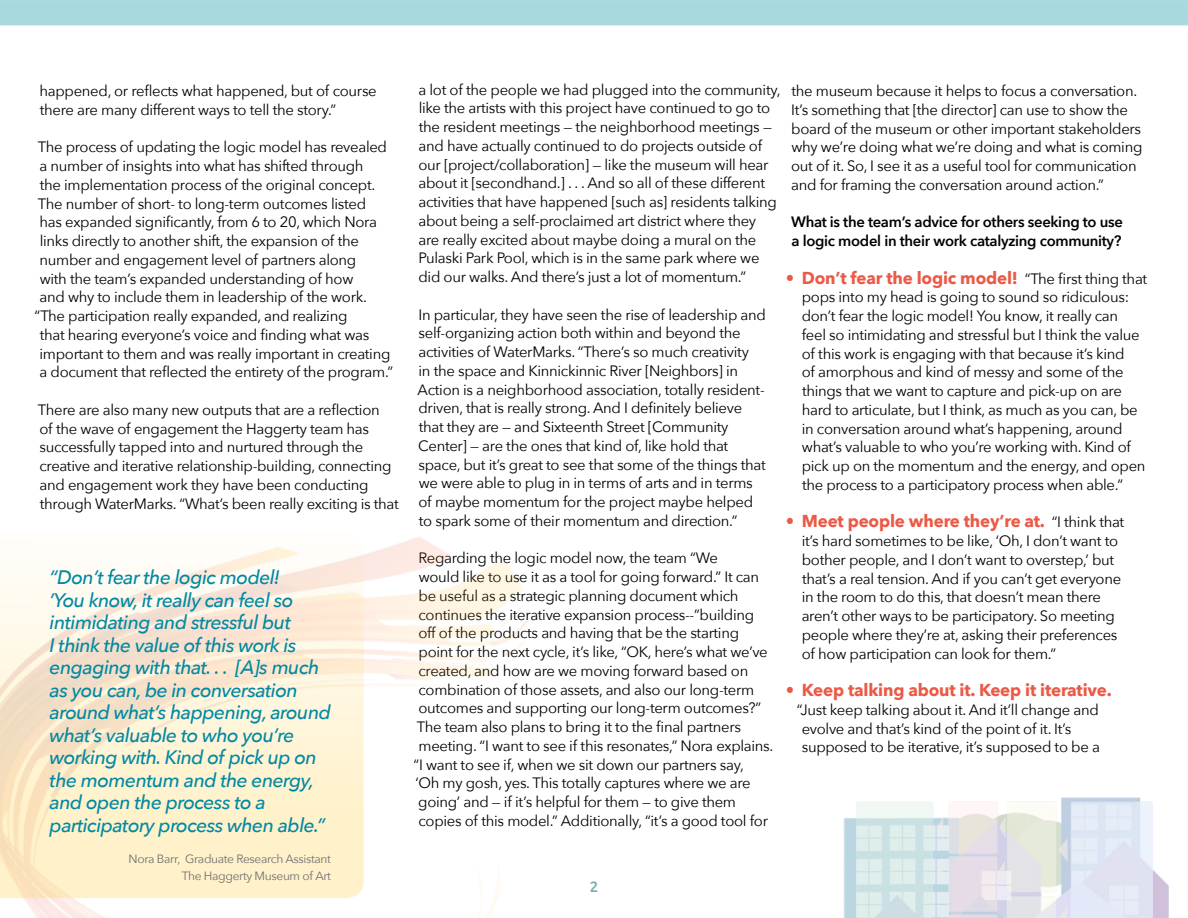
<style>
.page{position:relative;width:1188px;height:918px;background:#fff}
.page>*{position:absolute;margin:0;border:0;box-sizing:border-box;transform-origin:0 0}
.Magazine_Title_Sub{font:italic 500 19.5px/22.5px "Avenir Next";letter-spacing:-.03em;color:#0089a3}
.t1{font:700 17.25px "Avenir Next";letter-spacing:-.01em;color:#eb5a47}
.Body_Text_-_Dark_Ora{font:15px/18.8px "Avenir Next";letter-spacing:-.02em;color:#000}
.Body_Text_-_Dark_Ora-2{font:600 15px/18.8px "Avenir Next";letter-spacing:-.02em;color:#000}
.Magazine_Title{font:500 15px "Ubuntu";color:#79acb1}
.Magazine_Title_Sub-2{font:12px "Avenir Next";letter-spacing:-.03em;color:#70706f}
.s1{font-weight:400;font-size:15px;color:#000}
</style>
<div class="page">
<div style="left:0;top:0;width:1188px;height:25px;background:#a7d9df"></div>
<img style="left:23px;top:537px;width:506px;height:381px">
<svg style="left:0;top:537px;width:364px;height:361px;background:#fceed5"></svg>
<img style="left:844px;top:797px;width:325px;height:121px">
<p class="Body_Text_-_Dark_Ora" style="left:40px;top:81px;width:339px">happened, or reflects what happened, but of course there are many different ways to tell the story.”</p>
<p class="Body_Text_-_Dark_Ora" style="left:38px;top:137px;width:351px">The process of updating the logic model has revealed</p>
<p class="Body_Text_-_Dark_Ora" style="left:39px;top:156px;width:326px">a number of insights into what has shifted through</p>
<p class="Body_Text_-_Dark_Ora" style="left:40px;top:175px;width:337px">the implementation process of the original concept.</p>
<p class="Body_Text_-_Dark_Ora" style="left:38px;top:193px;width:330px">The number of short- to long-term outcomes listed</p>
<p class="Body_Text_-_Dark_Ora" style="left:40px;top:212px;width:339px">has expanded significantly, from 6 to 20, which Nora</p>
<p class="Body_Text_-_Dark_Ora" style="left:40px;top:231px;width:321px">links directly to another shift, the expansion of the</p>
<p class="Body_Text_-_Dark_Ora" style="left:40px;top:250px;width:318px">number and engagement level of partners along</p>
<p class="Body_Text_-_Dark_Ora" style="left:40px;top:268px;width:315px">with the team’s expanded understanding of how</p>
<p class="Body_Text_-_Dark_Ora" style="left:39px;top:287px;width:329px">and why to include them in leadership of the work.</p>
<p class="Body_Text_-_Dark_Ora" style="left:35px;top:306px;width:314px">“The participation really expanded, and realizing</p>
<p class="Body_Text_-_Dark_Ora" style="left:40px;top:325px;width:331px">that hearing everyone’s voice and finding what was</p>
<p class="Body_Text_-_Dark_Ora" style="left:40px;top:343px;width:352px">important to them and was really important in creating</p>
<p class="Body_Text_-_Dark_Ora" style="left:39px;top:362px;width:355px">a document that reflected the entirety of the program.”</p>
<p class="Body_Text_-_Dark_Ora" style="left:38px;top:400px;width:362px">There are also many new outputs that are a reflection<br>of the wave of engagement the Haggerty team has successfully tapped into and nurtured through the creative and iterative relationship-building, connecting and engagement work they have been conducting through WaterMarks. “What’s been really exciting is that</p>
<p class="Magazine_Title_Sub" style="left:50px;top:566px;width:283px">“Don’t fear the logic model!<br>’You know, it really can feel so intimidating and stressful but<br>I think the value of this work is engaging with that. . . [A]s much as you can, be in conversation around what’s happening, around what’s valuable to who you’re working with. Kind of pick up on the momentum and the energy, and open the process to a participatory process when able.”</p>
<p class="Magazine_Title_Sub-2" style="left:129px;top:849px;width:204px">Nora Barr, Graduate Research Assistant</p>
<p class="Magazine_Title_Sub-2" style="left:182px;top:866px;width:151px">The Haggerty Museum of Art</p>
<p class="Body_Text_-_Dark_Ora" style="left:418px;top:79px;width:364px">a lot of the people we had plugged into the community, like the artists with this project have continued to go to the resident meetings — the neighborhood meetings — and have actually continued to do projects outside of our [project/collaboration] — like the museum will hear about it [secondhand.] . . . And so all of these different activities that have happened [such as] residents talking about being a self-proclaimed art district where they are really excited about maybe doing a mural on the Pulaski Park Pool, which is in the same park where we did our walks. And there’s just a lot of momentum.”</p>
<p class="Body_Text_-_Dark_Ora" style="left:418px;top:304px;width:350px">In particular, they have seen the rise of leadership and self-organizing action both within and beyond the activities of WaterMarks. “There’s so much creativity<br>in the space and Kinnickinnic River [Neighbors] in Action is a neighborhood association, totally resident&shy;driven, that is really strong. And I definitely believe that they are — and Sixteenth Street [Community Center] — are the ones that kind of, like hold that space, but it’s great to see that some of the things that we were able to plug in in terms of arts and in terms of maybe momentum for the project maybe helped to spark some of their momentum and direction.”</p>
<p class="Body_Text_-_Dark_Ora" style="left:419px;top:548px;width:301px">Regarding the logic model now, the team “We</p>
<p class="Body_Text_-_Dark_Ora" style="left:419px;top:567px;width:342px">would like to use it as a tool for going forward.” It can</p>
<p class="Body_Text_-_Dark_Ora" style="left:419px;top:586px;width:322px">be useful as a strategic planning document which</p>
<p class="Body_Text_-_Dark_Ora" style="left:418px;top:604px;width:337px">continues the iterative expansion process--”building</p>
<p class="Body_Text_-_Dark_Ora" style="left:418px;top:623px;width:322px">off of the products and having that be the starting</p>
<p class="Body_Text_-_Dark_Ora" style="left:419px;top:642px;width:351px">point for the next cycle, it’s like, “OK, here’s what we’ve</p>
<p class="Body_Text_-_Dark_Ora" style="left:418px;top:661px;width:331px">created, and how are we moving forward based on</p>
<p class="Body_Text_-_Dark_Ora" style="left:418px;top:679px;width:337px">combination of those assets, and also our long-term</p>
<p class="Body_Text_-_Dark_Ora" style="left:418px;top:698px;width:344px">outcomes and supporting our long-term outcomes?”</p>
<p class="Body_Text_-_Dark_Ora" style="left:417px;top:717px;width:326px">The team also plans to bring it to the final partners</p>
<p class="Body_Text_-_Dark_Ora" style="left:419px;top:736px;width:356px">meeting. “I want to see if this resonates,” Nora explains.</p>
<p class="Body_Text_-_Dark_Ora" style="left:414px;top:754px;width:332px">“I want to see if, when we sit down our partners say,</p>
<p class="Body_Text_-_Dark_Ora" style="left:416px;top:773px;width:337px">‘Oh my gosh, yes. This totally captures where we are</p>
<p class="Body_Text_-_Dark_Ora" style="left:418px;top:792px;width:319px">going’ and — if it’s helpful for them — to give them</p>
<p class="Body_Text_-_Dark_Ora" style="left:418px;top:811px;width:351px">copies of this model.” Additionally, “it’s a good tool for</p>
<p class="Body_Text_-_Dark_Ora" style="left:791px;top:81px;width:353px">the museum because it helps to focus a conversation.<br>It’s something that [the director] can use to show the board of the museum or other important stakeholders why we’re doing what we’re doing and what is coming out of it. So, I see it as a useful tool for communication and for framing the conversation around action.”</p>
<p class="Body_Text_-_Dark_Ora-2" style="left:791px;top:212px;width:333px">What is the team’s advice for others seeking to use a logic model in their work catalyzing community?</p>
<p class="t1" style="left:786px;top:263px;width:363px">• Don’t fear the logic model! <span class="s1">“The first thing that</span></p>
<p class="Body_Text_-_Dark_Ora" style="left:802px;top:287px;width:345px">pops into my head is going to sound so ridiculous: don’t fear the logic model! You know, it really can feel so intimidating and stressful but I think the value of this work is engaging with that because it’s kind<br>of amorphous and kind of messy and some of the things that we want to capture and pick-up on are hard to articulate, but I think, as much as you can, be in conversation around what’s happening, around what’s valuable to who you’re working with. Kind of pick up on the momentum and the energy, and open the process to a participatory process when able.”</p>
<p class="t1" style="left:786px;top:506px;width:340px">• Meet people where they’re at. <span class="s1">“I think that</span></p>
<p class="Body_Text_-_Dark_Ora" style="left:802px;top:531px;width:321px">it’s hard sometimes to be like, ‘Oh, I don’t want to bother people, and I don’t want to overstep,’ but that’s a real tension. And if you can’t get everyone in the room to do this, that doesn’t mean there aren’t other ways to be participatory. So meeting people where they’re at, asking their preferences of how participation can look for them.”</p>
<p class="t1" style="left:786px;top:675px;width:327px">• Keep talking about it. Keep it iterative.</p>
<p class="Body_Text_-_Dark_Ora" style="left:802px;top:700px;width:300px;text-indent:-5px">“Just keep talking about it. And it’ll change and evolve and that’s kind of the point of it. It’s supposed to be iterative, it’s supposed to be a</p>
<p class="Magazine_Title" style="left:590px;top:877px;width:10px">2</p>
</div>
